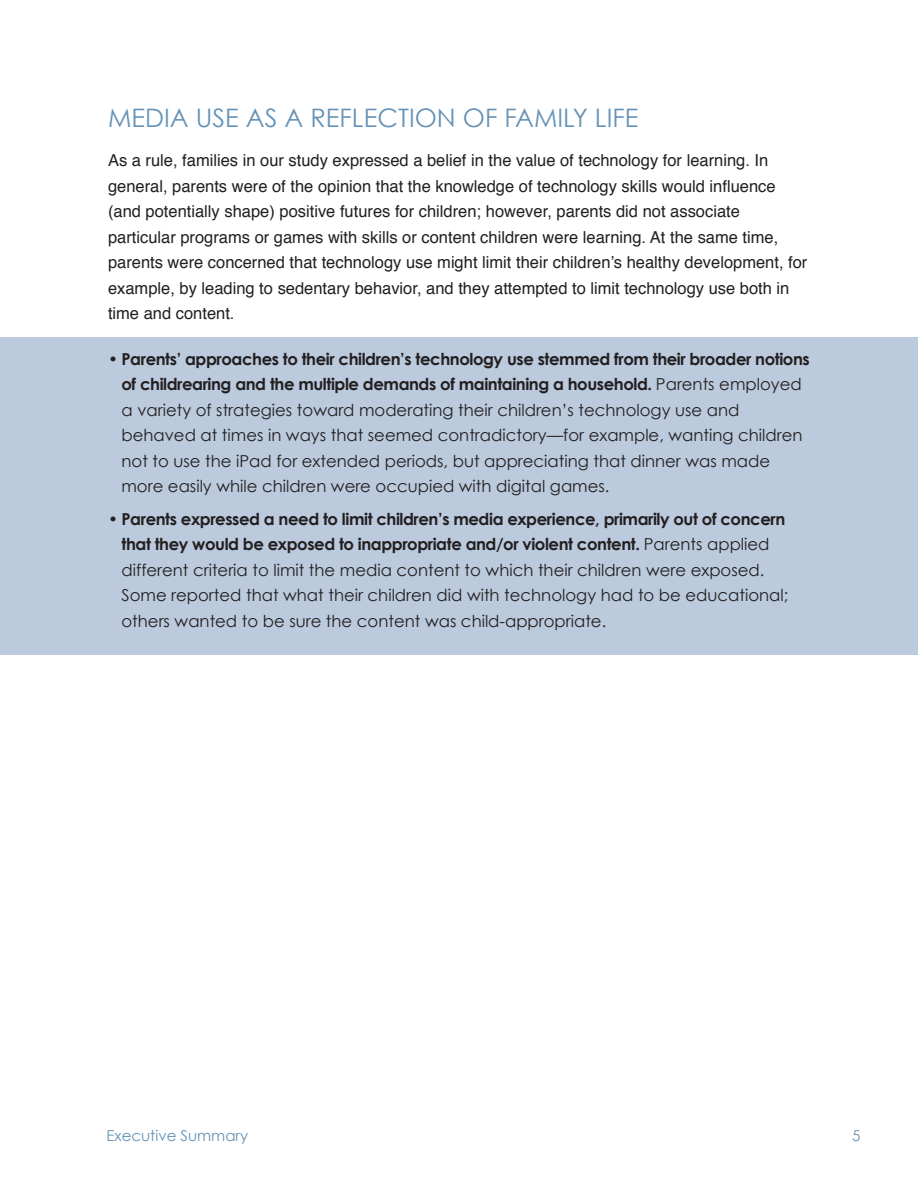
<style>
.page{position:relative;width:918px;height:1188px;background:#fff}
.page>*{position:absolute;margin:0;border:0;box-sizing:border-box;transform-origin:0 0}
.Heading_3{font:25.5px "Century Gothic";color:#6592b6}
.t1{font:16.5px/25.5px "Century Gothic";color:#231f20}
.Body{font:16.5px/25.5px "Helvetica";color:#231f20}
.t2{font:15px "Century Gothic";color:#6592b6}
.s1{font-weight:700}
</style>
<div class="page">
<div style="left:0;top:337px;width:918px;height:317px;background:#bbcadd"></div>
<p class="Heading_3" style="left:108px;top:102px;width:532px">MEDIA USE AS A REFLECTION OF FAMILY LIFE</p>
<p class="Body" style="left:108px;top:148px;width:701px">As a rule, families in our study expressed a belief in the value of technology for learning. In general, parents were of the opinion that the knowledge of technology skills would influence (and potentially shape) positive futures for children; however, parents did not associate particular programs or games with skills or content children were learning. At the same time, parents were concerned that technology use might limit their children’s healthy development, for example, by leading to sedentary behavior, and they attempted to limit technology use both in time and content.</p>
<p class="t1" style="left:122px;top:346px;width:690px;text-indent:-14px">• <span class="s1">Parents’ approaches to their children’s technology use stemmed from their broader notions of childrearing and the multiple demands of maintaining a household.</span> Parents employed a variety of strategies toward moderating their children’s technology use and behaved at times in ways that seemed contradictory—for example, wanting children not to use the iPad for extended periods, but appreciating that dinner was made more easily while children were occupied with digital games.</p>
<p class="t1" style="left:122px;top:506px;width:668px;text-indent:-14px">• <span class="s1">Parents expressed a need to limit children’s media experience, primarily out of concern that they would be exposed to inappropriate and/or violent content.</span> Parents applied different criteria to limit the media content to which their children were exposed.<br>Some reported that what their children did with technology had to be educational; others wanted to be sure the content was child-appropriate.</p>
<p class="t2" style="left:106px;top:1126px;width:143px">Executive Summary</p>
<p class="t2" style="left:852px;top:1126px;width:10px">5</p>
</div>
